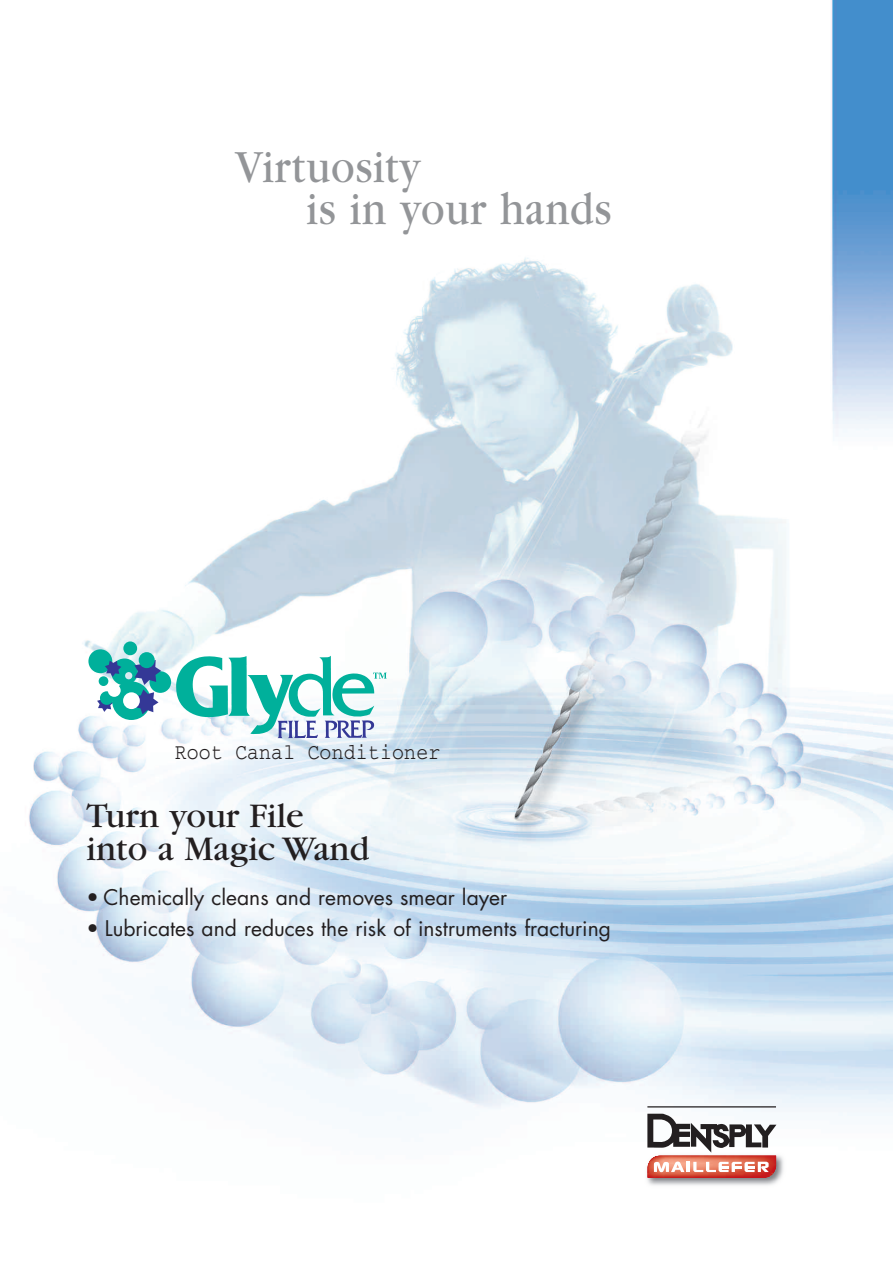
<style>
.page{position:relative;width:893px;height:1263px;background:#fff}
.page>*{position:absolute;margin:0;border:0;box-sizing:border-box;transform-origin:0 0}
.t1{font:48px/42px "Garamond";letter-spacing:.02em;color:#939598;scale:.9 1}
.t2{font:36px/33px "Garamond";color:#231f20}
.t3{font:22.5px "Courier";letter-spacing:.01em;color:#231f20;scale:.88 1}
.t4{font:21px "Futura";color:#231f20}
</style>
<div class="page">
<img style="left:29px;top:0;width:864px;height:1126px">
<svg style="left:176px;top:656px;width:211px;height:82px"></svg>
<div style="left:123px;top:641px;width:14px;height:14px;background:#00b09b;border-radius:50%"></div>
<div style="left:88px;top:649px;width:24px;height:24px;background:#00b09b;border-radius:50%"></div>
<div style="left:112px;top:681px;width:39px;height:39px;background:#00b09b;border-radius:50%"></div>
<div style="left:149px;top:671px;width:22px;height:22px;background:#00b09b;border-radius:50%"></div>
<svg style="left:97px;top:657px;width:64px;height:57px"></svg>
<div style="left:123px;top:692px;width:17px;height:17px;background:#fff;border-radius:50%"></div>
<div style="left:139px;top:652px;width:16px;height:16px;background:#00b09b;border-radius:50%"></div>
<hr style="left:647px;top:1106px;width:129px;height:1px;background:#231f20">
<img style="left:647px;top:1152px;width:137px;height:33px">
<svg style="left:647px;top:1114px;width:129px;height:38px"></svg>
<img style="left:648px;top:1155px;width:128px;height:23px">
<hr style="left:686px;top:1162px;width:4px;height:10px;background:#fff">
<svg style="left:693px;top:1162px;width:76px;height:10px"></svg>
<svg style="left:654px;top:1161px;width:30px;height:11px"></svg>
<h1 class="t1" style="left:307px;top:151px;width:340px;text-indent:-71px">Virtuosity<br>is in your hands</h1>
<p class="t3" style="left:175px;top:745px;width:303px">Root Canal Conditioner</p>
<h2 class="t2" style="left:87px;top:803px;width:284px">Turn your File into a Magic Wand</h2>
<p class="t4" style="left:87px;top:888px;width:422px">• Chemically cleans and removes smear layer</p>
<p class="t4" style="left:87px;top:919px;width:526px">• Lubricates and reduces the risk of instruments fracturing</p>
</div>
